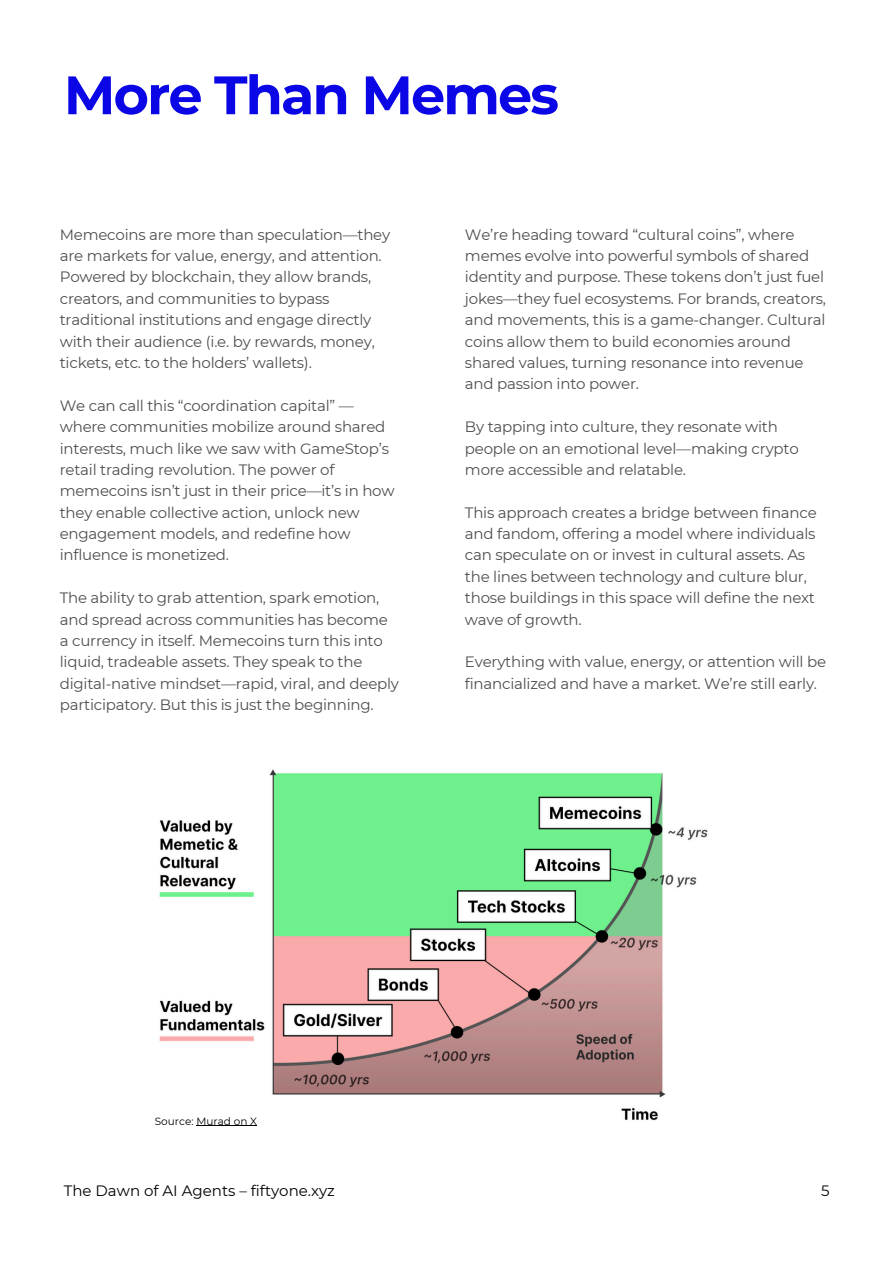
<style>
.page{position:relative;width:894px;height:1264px;background:#fff}
.page>*{position:absolute;margin:0;border:0;box-sizing:border-box;transform-origin:0 0}
.t1{font:700 54px "Montserrat";letter-spacing:-.035em;color:#0a06e5}
.t2{font:15px/21.3px "Montserrat";letter-spacing:-.015em;color:#000}
.t3{font:10.5px "Montserrat";color:#000}
</style>
<div class="page">
<img style="left:159px;top:769px;width:549px;height:352px">
<hr style="left:196px;top:1125px;width:61px;height:1px;background:#000">
<h1 class="t1" style="left:64px;top:62px;width:496px">More Than Memes</h1>
<p class="t2" style="left:60px;top:224px;width:332px">Memecoins are more than speculation—they are markets for value, energy, and attention.<br>Powered by blockchain, they allow brands, creators, and communities to bypass traditional institutions and engage directly with their audience (i.e. by rewards, money, tickets, etc. to the holders’ wallets).</p>
<p class="t2" style="left:60px;top:395px;width:336px">We can call this “coordination capital” — where communities mobilize around shared interests, much like we saw with GameStop’s retail trading revolution. The power of memecoins isn’t just in their price—it’s in how they enable collective action, unlock new engagement models, and redefine how influence is monetized.</p>
<p class="t2" style="left:60px;top:587px;width:341px">The ability to grab attention, spark emotion, and spread across communities has become a currency in itself. Memecoins turn this into liquid, tradeable assets. They speak to the digital-native mindset—rapid, viral, and deeply participatory. But this is just the beginning.</p>
<p class="t2" style="left:465px;top:224px;width:362px">We’re heading toward “cultural coins”, where memes evolve into powerful symbols of shared identity and purpose. These tokens don’t just fuel jokes—they fuel ecosystems. For brands, creators, and movements, this is a game-changer. Cultural coins allow them to build economies around shared values, turning resonance into revenue and passion into power.</p>
<p class="t2" style="left:465px;top:416px;width:335px">By tapping into culture, they resonate with people on an emotional level—making crypto more accessible and relatable.</p>
<p class="t2" style="left:465px;top:501px;width:353px">This approach creates a bridge between finance and fandom, offering a model where individuals can speculate on or invest in cultural assets. As the lines between technology and culture blur, those buildings in this space will define the next wave of growth.</p>
<p class="t2" style="left:465px;top:651px;width:362px">Everything with value, energy, or attention will be financialized and have a market. We’re still early.</p>
<h2 class="t3" style="left:155px;top:1114px;width:104px">Source: Murad on X</h2>
<h2 class="t2" style="left:64px;top:1179px;width:272px">The Dawn of AI Agents – fiftyone.xyz</h2>
<h2 class="t2" style="left:821px;top:1179px;width:10px">5</h2>
</div>
